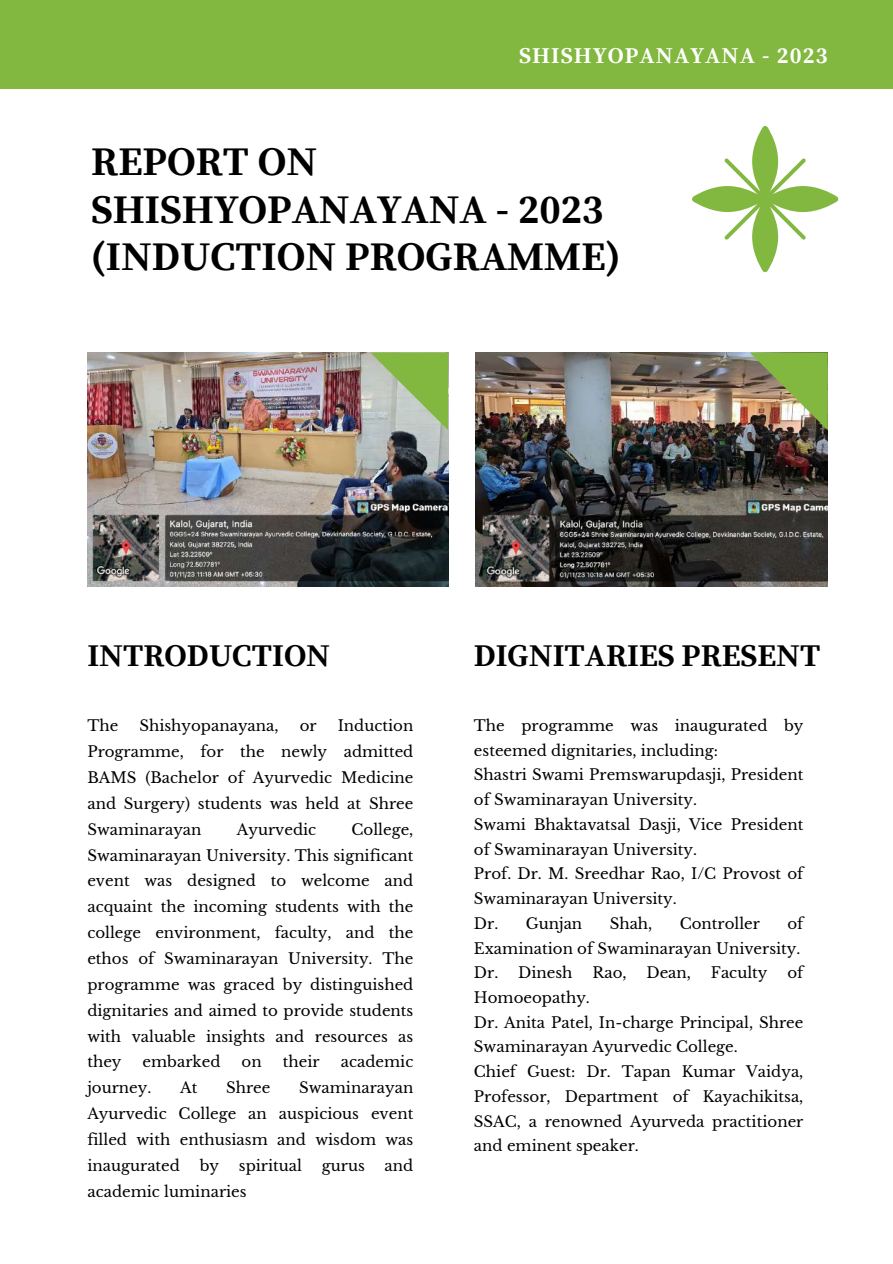
<style>
.page{position:relative;width:893px;height:1264px;background:#fff}
.page>*{position:absolute;margin:0;border:0;box-sizing:border-box;transform-origin:0 0}
.t1{font:700 40.5px/47.2px "Source Serif Pro";color:#000001}
.t2{font:700 31.5px "Source Serif Pro";color:#000001}
.t3{font:700 22.5px "Source Serif Pro";letter-spacing:.05em;color:#fff}
.t4{font:15px/25.8px "Libre Baskerville";color:#000001;text-align:justify}
</style>
<div class="page">
<div style="left:0;top:0;width:892px;height:89px;background:#82b840"></div>
<img style="left:87px;top:352px;width:361px;height:234px">
<svg style="left:370px;top:352px;width:78px;height:78px;background:#a1bf82"></svg>
<img style="left:476px;top:352px;width:351px;height:234px">
<img style="left:749px;top:352px;width:78px;height:78px">
<svg style="left:692px;top:126px;width:146px;height:146px"></svg>
<h3 class="t3" style="left:519px;top:42px;width:310px">SHISHYOPANAYANA - 2023</h3>
<h1 class="t1" style="left:91px;top:140px;width:530px">REPORT ON<br>SHISHYOPANAYANA - 2023 (INDUCTION PROGRAMME)</h1>
<h2 class="t2" style="left:87px;top:636px;width:244px">INTRODUCTION</h2>
<h2 class="t2" style="left:474px;top:636px;width:348px">DIGNITARIES PRESENT</h2>
<p class="t4" style="left:87px;top:713px;width:32px">The</p>
<p class="t4" style="left:139px;top:713px;width:141px">Shishyopanayana,</p>
<p class="t4" style="left:300px;top:713px;width:18px">or</p>
<p class="t4" style="left:87px;top:713px;width:327px;text-indent:250px">Induction Programme, for the newly admitted BAMS (Bachelor of Ayurvedic Medicine and Surgery) students was held at Shree Swaminarayan</p>
<p class="t4" style="left:87px;top:816px;width:327px;text-indent:264px">College, Swaminarayan University. This significant event was designed to welcome and acquaint the incoming students with the college environment, faculty, and the ethos of Swaminarayan University. The programme was graced by distinguished dignitaries and aimed to provide students with valuable insights and resources as they</p>
<p class="t4" style="left:237px;top:816px;width:81px">Ayurvedic</p>
<p class="t4" style="left:143px;top:1049px;width:79px">embarked</p>
<p class="t4" style="left:241px;top:1049px;width:22px">on</p>
<p class="t4" style="left:283px;top:1049px;width:38px">their</p>
<p class="t4" style="left:341px;top:1049px;width:74px">academic</p>
<p class="t4" style="left:87px;top:1075px;width:65px">journey.</p>
<p class="t4" style="left:180px;top:1075px;width:19px">At</p>
<p class="t4" style="left:226px;top:1075px;width:46px">Shree</p>
<p class="t4" style="left:87px;top:1075px;width:327px;text-indent:212px">Swaminarayan Ayurvedic College an auspicious event filled with enthusiasm and wisdom was inaugurated</p>
<p class="t4" style="left:200px;top:1152px;width:21px">by</p>
<p class="t4" style="left:239px;top:1152px;width:65px">spiritual</p>
<p class="t4" style="left:322px;top:1152px;width:44px">gurus</p>
<p class="t4" style="left:384px;top:1152px;width:30px">and</p>
<p class="t4" style="left:87px;top:1178px;width:161px">academic luminaries</p>
<p class="t4" style="left:474px;top:713px;width:331px;line-height:24.8px;text-align:left">The programme was inaugurated by esteemed dignitaries, including:<br>Shastri Swami Premswarupdasji, President of Swaminarayan University.<br>Swami Bhaktavatsal Dasji, Vice President of Swaminarayan University.<br>Prof. Dr. M. Sreedhar Rao, I/C Provost of<br>Swaminarayan University.<br>Dr. Gunjan</p>
<p class="t4" style="left:474px;top:911px;width:331px;line-height:24.8px;text-align:left;text-indent:313px">of<br>Examination of Swaminarayan University.<br>Dr. Dinesh</p>
<p class="t4" style="left:609px;top:910px;width:44px">Shah,</p>
<p class="t4" style="left:679px;top:910px;width:82px">Controller</p>
<p class="t4" style="left:592px;top:960px;width:35px">Rao,</p>
<p class="t4" style="left:646px;top:960px;width:46px">Dean,</p>
<p class="t4" style="left:711px;top:960px;width:58px">Faculty</p>
<p class="t4" style="left:787px;top:960px;width:17px">of</p>
<p class="t4" style="left:474px;top:985px;width:331px;line-height:24.8px;text-align:left">Homoeopathy.<br>Dr. Anita Patel, In-charge Principal, Shree Swaminarayan Ayurvedic College.<br>Chief Guest: Dr. Tapan Kumar Vaidya, Professor, Department of Kayachikitsa, SSAC, a renowned Ayurveda practitioner and eminent speaker.</p>
</div>
